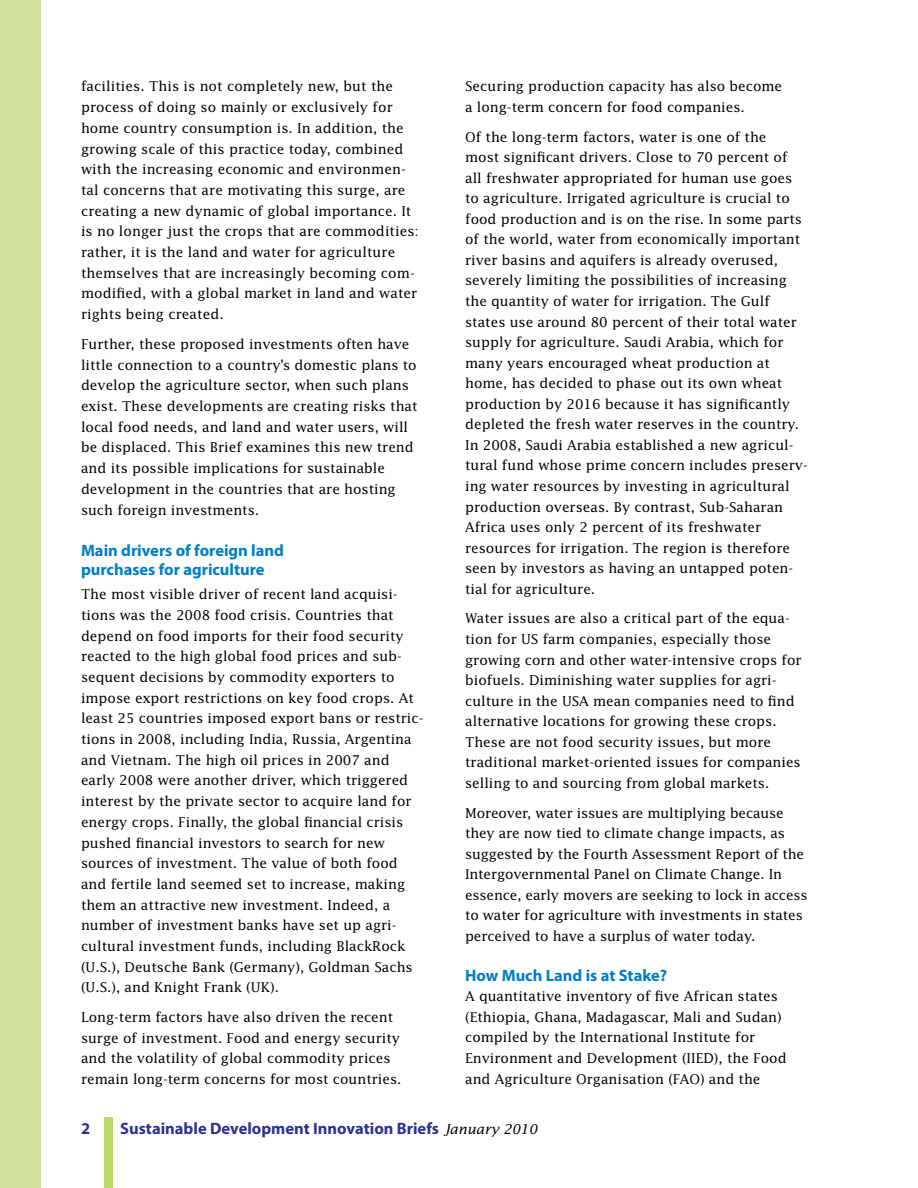
<style>
.page{position:relative;width:918px;height:1188px;background:#fff}
.page>*{position:absolute;margin:0;border:0;box-sizing:border-box;transform-origin:0 0}
.t1{font:700 16.5px/19.5px "Myriad Pro";color:#007dc5}
.t2{font:700 16.5px "Myriad Pro";color:#2e3192}
.t3{font:13.5px/20.5px "Lucida Std";color:#000}
.s1{font-family:"Lucida Std";font-weight:400;font-style:italic;font-size:13.5px;color:#000}
</style>
<div class="page">
<div style="left:104px;top:1118px;width:9px;height:70px;background:#bbd86b"></div>
<div style="left:0;top:0;width:40px;height:1188px;background:#d1e39a"></div>
<p class="t3" style="left:81px;top:76px;width:339px">facilities. This is not completely new, but the process of doing so mainly or exclusively for home country consumption is. In addition, the growing scale of this practice today, combined with the increasing economic and environmen&shy;tal concerns that are motivating this surge, are creating a new dynamic of global importance. It is no longer just the crops that are commodities: rather, it is the land and water for agriculture themselves that are increasingly becoming com&shy;modified, with a global market in land and water rights being created.</p>
<p class="t3" style="left:81px;top:334px;width:338px">Further, these proposed investments often have little connection to a country’s domestic plans to develop the agriculture sector, when such plans exist. These developments are creating risks that local food needs, and land and water users, will be displaced. This Brief examines this new trend and its possible implications for sustainable development in the countries that are hosting such foreign investments.</p>
<p class="t1" style="left:81px;top:541px;width:205px">Main drivers of foreign land purchases for agriculture</p>
<p class="t3" style="left:81px;top:584px;width:344px">The most visible driver of recent land acquisi&shy;tions was the 2008 food crisis. Countries that depend on food imports for their food security reacted to the high global food prices and sub&shy;sequent decisions by commodity exporters to impose export restrictions on key food crops. At least 25 countries imposed export bans or restric&shy;tions in 2008, including India, Russia, Argentina and Vietnam. The high oil prices in 2007 and early 2008 were another driver, which triggered interest by the private sector to acquire land for energy crops. Finally, the global financial crisis pushed financial investors to search for new sources of investment. The value of both food and fertile land seemed set to increase, making them an attractive new investment. Indeed, a number of investment banks have set up agri&shy;cultural investment funds, including BlackRock (U.S.), Deutsche Bank (Germany), Goldman Sachs (U.S.), and Knight Frank (UK).</p>
<p class="t3" style="left:81px;top:1007px;width:322px">Long-term factors have also driven the recent surge of investment. Food and energy security and the volatility of global commodity prices remain long-term concerns for most countries.</p>
<p class="t3" style="left:465px;top:76px;width:319px">Securing production capacity has also become a long-term concern for food companies.</p>
<p class="t3" style="left:465px;top:126px;width:344px">Of the long-term factors, water is one of the<br>most significant drivers. Close to 70 percent of<br>all freshwater appropriated for human use goes to agriculture. Irrigated agriculture is crucial to food production and is on the rise. In some parts of the world, water from economically important river basins and aquifers is already overused, severely limiting the possibilities of increasing the quantity of water for irrigation. The Gulf states use around 80 percent of their total water supply for agriculture. Saudi Arabia, which for many years encouraged wheat production at home, has decided to phase out its own wheat production by 2016 because it has significantly depleted the fresh water reserves in the country.<br>In 2008, Saudi Arabia established a new agricul&shy;tural fund whose prime concern includes preserv&shy;ing water resources by investing in agricultural production overseas. By contrast, Sub-Saharan Africa uses only 2 percent of its freshwater resources for irrigation. The region is therefore seen by investors as having an untapped poten&shy;tial for agriculture.</p>
<p class="t3" style="left:465px;top:608px;width:338px">Water issues are also a critical part of the equa&shy;tion for US farm companies, especially those growing corn and other water-intensive crops for biofuels. Diminishing water supplies for agri&shy;culture in the USA mean companies need to find alternative locations for growing these crops.<br>These are not food security issues, but more traditional market-oriented issues for companies selling to and sourcing from global markets.</p>
<p class="t3" style="left:465px;top:802px;width:344px">Moreover, water issues are multiplying because they are now tied to climate change impacts, as suggested by the Fourth Assessment Report of the Intergovernmental Panel on Climate Change. In essence, early movers are seeking to lock in access to water for agriculture with investments in states perceived to have a surplus of water today.</p>
<p class="t1" style="left:465px;top:966px;width:204px">How Much Land is at Stake?</p>
<p class="t3" style="left:465px;top:986px;width:323px">A quantitative inventory of five African states (Ethiopia, Ghana, Madagascar, Mali and Sudan) compiled by the International Institute for Environment and Development (IIED), the Food and Agriculture Organisation (FAO) and the</p>
<p class="t2" style="left:81px;top:1119px;width:11px">2</p>
<p class="t2" style="left:120px;top:1119px;width:419px">Sustainable Development Innovation Briefs <span class="s1">January 2010</span></p>
</div>
